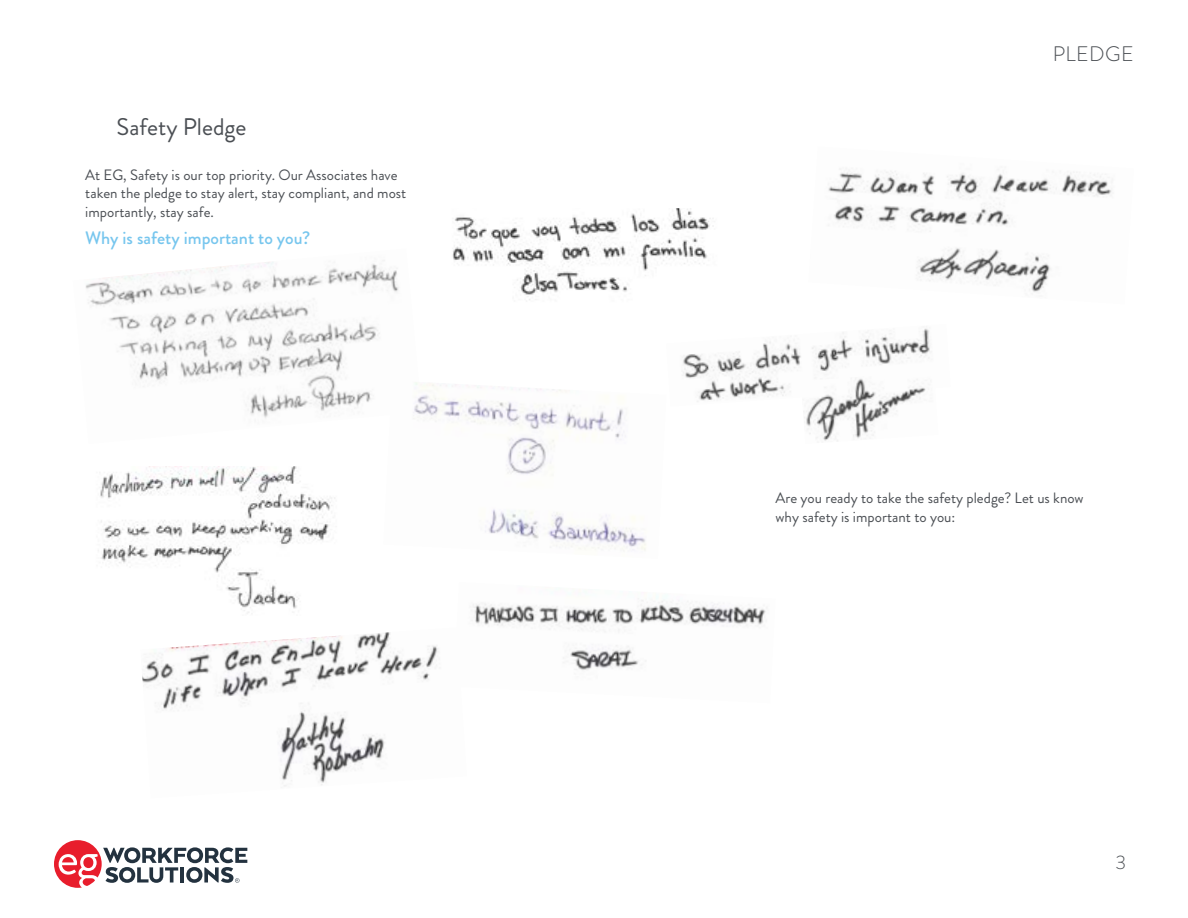
<style>
.page{position:relative;width:1188px;height:918px;background:#fff}
.page>*{position:absolute;margin:0;border:0;box-sizing:border-box;transform-origin:0 0}
.t1{font:24px "Brandon Grotesque";color:#4b4f54}
.t2{font:300 21px "Brandon Grotesque";letter-spacing:.02em;color:#4b4f54}
.t3{font:300 19.5px "Brandon Grotesque";color:#4b4f54}
.t4{font:500 18px "Brandon Grotesque";color:#77c6ee}
.t5{font:15px/18.3px "Brandon Grotesque";color:#4b4f54}
</style>
<div class="page">
<svg style="left:54px;top:840px;width:193px;height:48px"></svg>
<img style="left:85px;top:260px;width:314px;height:158px">
<img style="left:452px;top:208px;width:259px;height:92px">
<img style="left:98px;top:467px;width:237px;height:147px">
<img style="left:828px;top:169px;width:284px;height:123px">
<img style="left:383px;top:381px;width:263px;height:170px">
<img style="left:142px;top:632px;width:296px;height:155px">
<img style="left:682px;top:328px;width:248px;height:74px">
<img style="left:801px;top:372px;width:129px;height:69px">
<img style="left:473px;top:596px;width:294px;height:75px">
<h1 class="t1" style="left:117px;top:111px;width:131px">Safety Pledge</h1>
<p class="t5" style="left:85px;top:166px;width:323px">At EG, Safety is our top priority. Our Associates have taken the pledge to stay alert, stay compliant, and most importantly, stay safe.</p>
<p class="t4" style="left:85px;top:225px;width:227px">Why is safety important to you?</p>
<h2 class="t2" style="left:1053px;top:40px;width:83px">PLEDGE</h2>
<p class="t5" style="left:776px;top:489px;width:310px">Are you ready to take the safety pledge? Let us know why safety is important to you:</p>
<h3 class="t3" style="left:1116px;top:849px;width:12px">3</h3>
</div>
